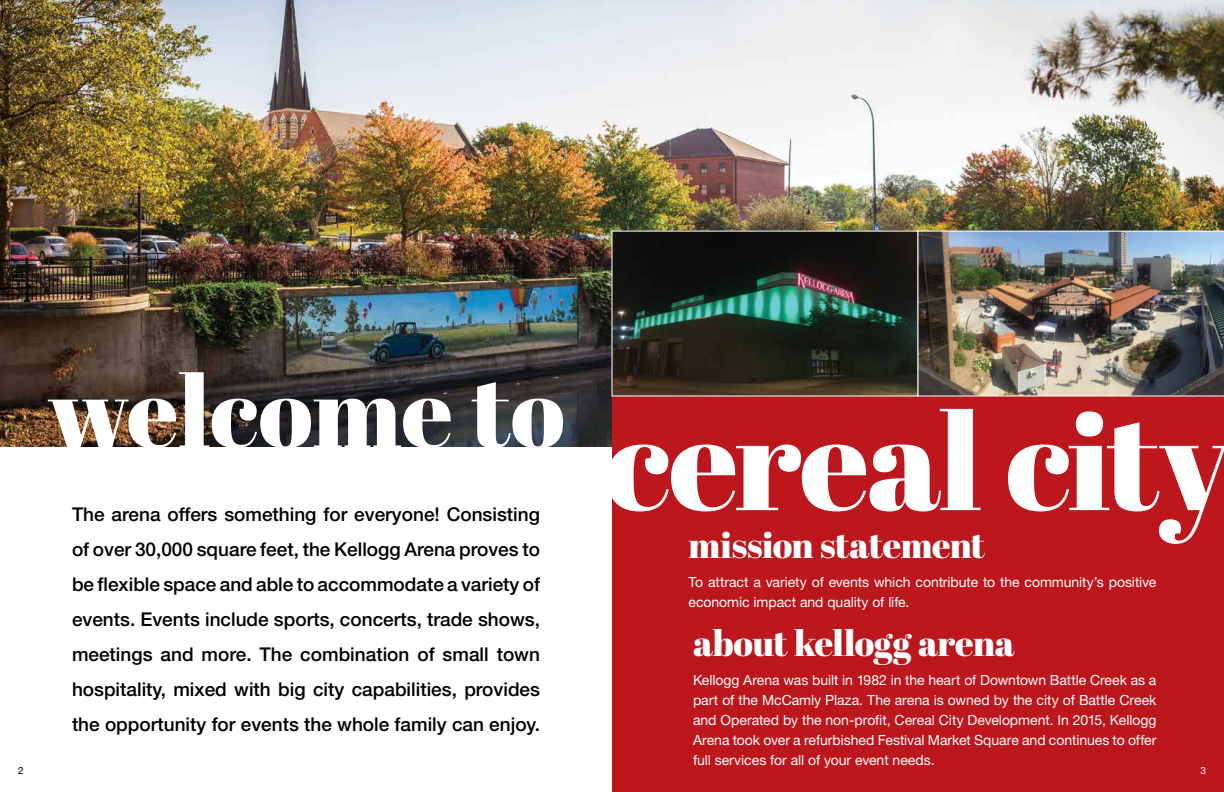
<style>
.page{position:relative;width:1224px;height:792px;background:#fff}
.page>*{position:absolute;margin:0;border:0;box-sizing:border-box;transform-origin:0 0}
.t1{font:135px "Abril Fatface";letter-spacing:-.015em;color:#fff}
.t2{font:100px "Abril Fatface";color:#fff}
.t3{font:36px "Abril Fatface";letter-spacing:-.015em;color:#fff}
.t4{font:500 19px/35px "Helvetica Neue LT Std";color:#000;text-align:justify}
.t5{font:14px/20px "Helvetica Neue LT Std";letter-spacing:-.005em;color:#fff}
.t6{font:10px "Helvetica Neue LT Std";color:#000}
.t7{font:10px "Helvetica Neue LT Std";color:#fff}
</style>
<div class="page">
<img style="left:0;top:0;width:1224px;height:447px">
<div style="left:612px;top:396px;width:612px;height:396px;background:#bb171d"></div>
<img style="left:614px;top:233px;width:302px;height:161px">
<img style="left:918px;top:231px;width:306px;height:165px">
<p class="t6" style="left:18px;top:764px;width:7px">2</p>
<h2 class="t2" style="left:47px;top:341px;width:519px">welcome to</h2>
<h3 class="t4" style="left:72px;top:497px;width:470px">The arena offers something for everyone! Consisting</h3>
<p class="t4" style="left:72px;top:532px;width:470px">of over 30,000 square feet, the Kellogg Arena proves to be flexible space and able to accommodate a variety of events. Events include sports, concerts, trade shows, meetings and more. The combination of small town hospitality, mixed with big city capabilities, provides the opportunity for events the whole family can enjoy.</p>
<h1 class="t1" style="left:606px;top:367px;width:626px">cereal city</h1>
<h3 class="t3" style="left:688px;top:520px;width:298px">mission statement</h3>
<p class="t5" style="left:688px;top:572px;width:469px">To attract a variety of events which contribute to the community’s positive economic impact and quality of life.</p>
<h3 class="t3" style="left:693px;top:618px;width:323px">about kellogg arena</h3>
<p class="t5" style="left:693px;top:670px;width:465px;text-align:justify">Kellogg Arena was built in 1982 in the heart of Downtown Battle Creek as a part of the McCamly Plaza. The arena is owned by the city of Battle Creek and Operated by the non-profit, Cereal City Development. In 2015, Kellogg Arena took over a refurbished Festival Market Square and continues to offer full services for all of your event needs.</p>
<p class="t7" style="left:1200px;top:764px;width:7px">3</p>
</div>
